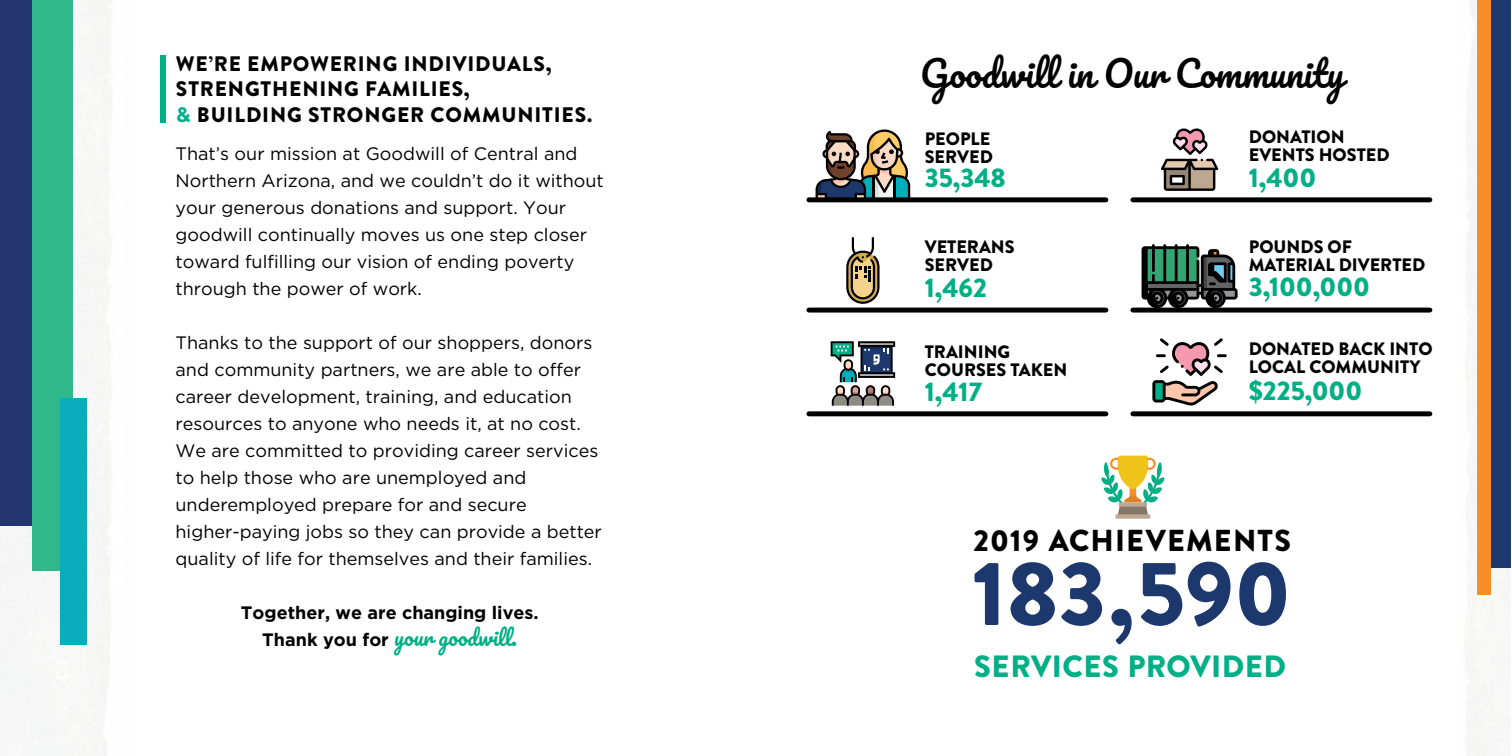
<style>
.page{position:relative;width:1512px;height:756px;background:#fff}
.page>*{position:absolute;margin:0;border:0;box-sizing:border-box;transform-origin:0 0}
.t1{font:900 91.05px "Brandon Grotesque";color:#1d386d}
.t2{font:36px "Pacifico";color:#000}
.t3{font:900 30.75px "Brandon Grotesque";letter-spacing:.015em;color:#00af85}
.t4{font:900 30.3px "Brandon Grotesque";letter-spacing:.04em;color:#000}
.t5{font:900 27px "Brandon Grotesque";color:#00af85}
.t6{font:900 21px/25.5px "Brandon Grotesque";letter-spacing:.04em;color:#000}
.t7{font:21px "Pacifico";color:#00af85}
.t8{font:18px/27px "Gotham";color:#000}
.t9{font:900 18px/18px "Brandon Grotesque";color:#000}
.t10{font:700 18px "Gotham";color:#000}
.s1{color:#00af85}
.s2{font-family:"Gotham";font-weight:700;font-size:18px;color:#000}
</style>
<div class="page">
<div style="left:0;top:0;width:112px;height:756px;background:#f7f7f6"></div>
<div style="left:0;top:0;width:53px;height:526px;background:#233670"></div>
<div style="left:33px;top:0;width:40px;height:571px;background:#31b88a"></div>
<div style="left:60px;top:398px;width:27px;height:247px;background:#0badbc"></div>
<img style="left:1465px;top:0;width:45px;height:756px">
<div style="left:1484px;top:0;width:26px;height:567px;background:#1d386d"></div>
<div style="left:1477px;top:0;width:14px;height:594px;background:#f78e28"></div>
<svg style="left:816px;top:129px;width:94px;height:68px"></svg>
<div style="left:809px;top:197px;width:297px;height:5px;background:#000"></div>
<div style="left:809px;top:411px;width:297px;height:5px;background:#000"></div>
<div style="left:1133px;top:197px;width:297px;height:5px;background:#000"></div>
<div style="left:1133px;top:308px;width:297px;height:5px;background:#000"></div>
<div style="left:1133px;top:411px;width:297px;height:5px;background:#000"></div>
<div style="left:809px;top:308px;width:297px;height:5px;background:#000"></div>
<svg style="left:846px;top:237px;width:34px;height:67px"></svg>
<div style="left:1115px;top:514px;width:35px;height:5px;background:#bca793"></div>
<svg style="left:1101px;top:456px;width:64px;height:59px"></svg>
<div style="left:1119px;top:502px;width:28px;height:5px;background:#bca793"></div>
<svg style="left:831px;top:341px;width:64px;height:65px"></svg>
<svg style="left:1161px;top:128px;width:57px;height:63px"></svg>
<svg style="left:1142px;top:244px;width:96px;height:64px;background:#486057"></svg>
<svg style="left:1152px;top:338px;width:75px;height:68px"></svg>
<div style="left:161px;top:55px;width:5px;height:67px;background:#00af85"></div>
<p class="t6" style="left:176px;top:52px;width:418px">WE’RE EMPOWERING INDIVIDUALS,<br>STRENGTHENING FAMILIES,<br><span class="s1">&amp;</span> BUILDING STRONGER COMMUNITIES.</p>
<p class="t8" style="left:176px;top:141px;width:430px">That’s our mission at Goodwill of Central and Northern Arizona, and we couldn’t do it without your generous donations and support. Your goodwill continually moves us one step closer toward fulfilling our vision of ending poverty through the power of work.</p>
<p class="t8" style="left:176px;top:330px;width:428px">Thanks to the support of our shoppers, donors and community partners, we are able to offer career development, training, and education resources to anyone who needs it, at no cost.<br>We are committed to providing career services to help those who are unemployed and underemployed prepare for and secure higher-paying jobs so they can provide a better quality of life for themselves and their families.</p>
<p class="t10" style="left:241px;top:604px;width:299px">Together, we are changing lives.</p>
<p class="t7" style="left:262px;top:626px;width:257px"><span class="s2">Thank you for</span> your goodwill.</p>
<h2 class="t2" style="left:920px;top:54px;width:426px">Goodwill in Our Community</h2>
<p class="t9" style="left:925px;top:132px;width:70px">PEOPLE<br>SERVED</p>
<h3 class="t5" style="left:925px;top:166px;width:83px">35,348</h3>
<p class="t9" style="left:1249px;top:129px;width:142px">DONATION<br>EVENTS HOSTED</p>
<h3 class="t5" style="left:1249px;top:166px;width:69px">1,400</h3>
<p class="t9" style="left:925px;top:239px;width:91px">VETERANS<br>SERVED</p>
<h3 class="t5" style="left:925px;top:276px;width:64px">1,462</h3>
<p class="t9" style="left:925px;top:344px;width:144px">TRAINING<br>COURSES TAKEN</p>
<h3 class="t5" style="left:925px;top:380px;width:59px">1,417</h3>
<p class="t9" style="left:1249px;top:239px;width:178px">POUNDS OF<br>MATERIAL DIVERTED</p>
<h3 class="t5" style="left:1249px;top:276px;width:123px">3,100,000</h3>
<p class="t9" style="left:1249px;top:341px;width:185px">DONATED BACK INTO<br>LOCAL COMMUNITY</p>
<h3 class="t5" style="left:1249px;top:380px;width:115px">$225,000</h3>
<h3 class="t4" style="left:973px;top:528px;width:319px">2019 ACHIEVEMENTS</h3>
<h1 class="t1" style="left:972px;top:556px;width:320px">183,590</h1>
<h3 class="t3" style="left:974px;top:654px;width:313px">SERVICES PROVIDED</h3>
</div>
